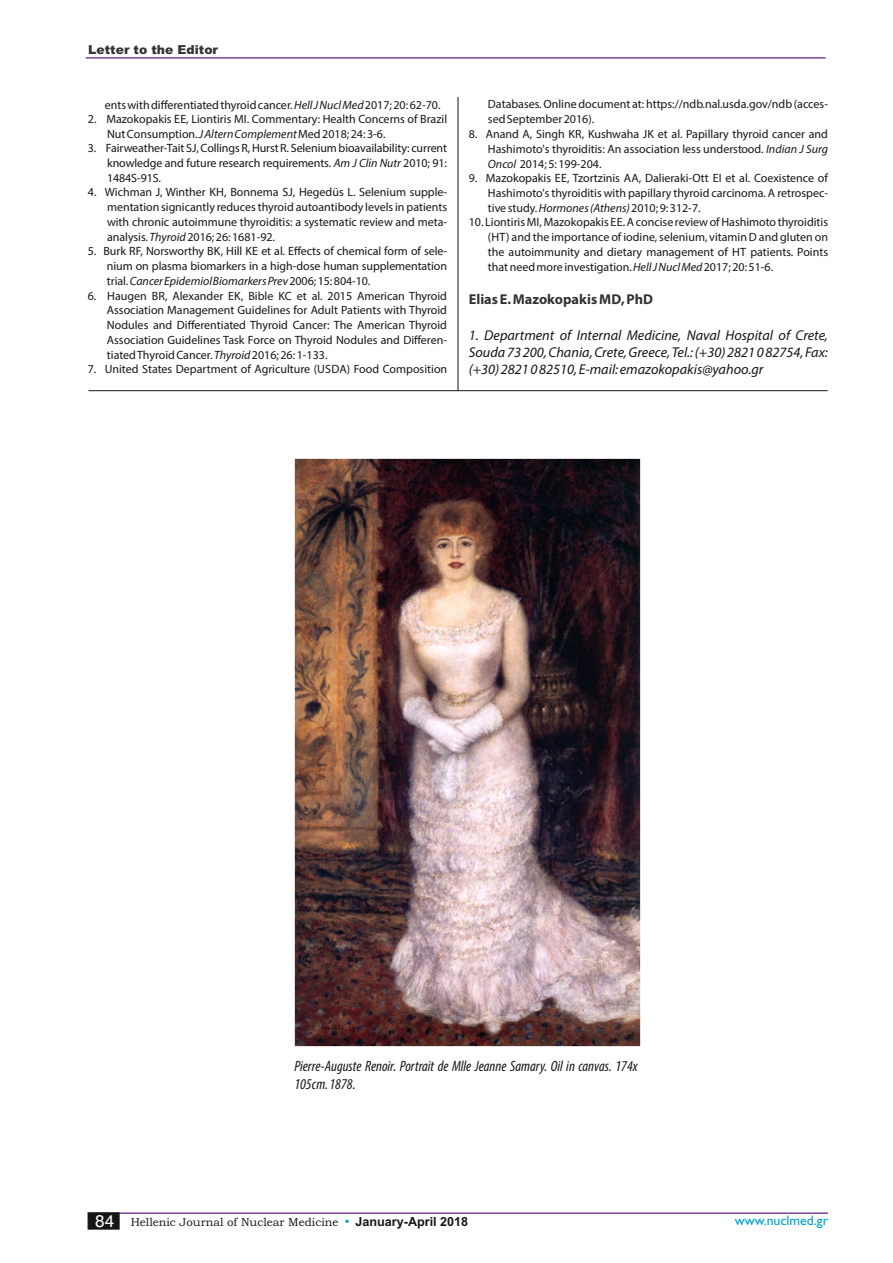
<style>
.page{position:relative;width:893px;height:1263px;background:#fff}
.page>*{position:absolute;margin:0;border:0;box-sizing:border-box;transform-origin:0 0}
.t1{font:italic condensed 15px/17.7px "Myriad Pro";color:#151616}
.t2{font:italic 14.25px/17.1px "Myriad Pro";color:#151616;text-align:justify}
.t3{font:700 14.25px "Myriad Pro";color:#313130}
.t4{font:13.8px "Gill Sans";color:#00a3d4}
.t5{font:900 12.3px "Arial";color:#333}
.t6{font:12px/14.9px "Myriad Pro";color:#151616;text-align:justify}
.t7{font:11.55px "Bookman Old Style";color:#151616}
.s1{font-style:italic}
.s2{font-family:"UB Helvetica";font-size:16.95px;color:#fff}
.s3{font-family:"Arial";font-weight:700;font-size:16.5px;color:#fff}
.s4{font-family:"Arial";font-size:13.5px;color:#00a3d4}
.s5{font-family:"Arial";font-weight:700;font-size:12.6px}
</style>
<div class="page">
<hr style="left:458px;top:97px;width:1px;height:294px;background:#151616">
<hr style="left:88px;top:390px;width:740px;height:1px;background:#151616">
<img style="left:294px;top:459px;width:346px;height:588px">
<hr style="left:88px;top:1212px;width:740px;height:2px;background:#50047f">
<svg style="left:87px;top:1212px;width:33px;height:18px"></svg>
<hr style="left:86px;top:57px;width:740px;height:1px;background:#50047f">
<p class="t5" style="left:88px;top:45px;width:131px">Letter to the Editor</p>
<p class="t6" style="left:105px;top:98px;width:337px">ents with differentiated thyroid cancer. <span class="s1">Hell J Nucl Med</span> 2017; 20: 62-70.</p>
<p class="t6" style="left:107px;top:112px;width:342px;text-indent:-19px">2. Mazokopakis EE, Liontiris MI. Commentary: Health Concerns of Brazil<br>Nut Consumption.<span class="s1">J Altern Complement</span>Med 2018; 24: 3-6.</p>
<p class="t6" style="left:107px;top:142px;width:342px;text-indent:-19px">3. Fairweather-Tait SJ, Collings R, Hurst R. Selenium bioavailability: current knowledge and future research requirements. <span class="s1">Am J Clin Nutr</span> 2010; 91:<br>1484S-91S.</p>
<p class="t6" style="left:107px;top:186px;width:342px;text-indent:-19px">4. Wichman J, Winther KH, Bonnema SJ, Hegedüs L. Selenium supple&shy;mentation signicantly reduces thyroid autoantibody levels in patients with chronic autoimmune thyroiditis: a systematic review and meta&shy;analysis. <span class="s1">Thyroid</span>2016;26:1681-92.</p>
<p class="t6" style="left:107px;top:245px;width:342px;text-indent:-19px">5. Burk RF, Norsworthy BK, Hill KE et al. Effects of chemical form of sele&shy;nium on plasma biomarkers in a high-dose human supplementation trial. <span class="s1">Cancer Epidemiol Biomarkers Prev</span> 2006;15:804-10.</p>
<p class="t6" style="left:107px;top:289px;width:342px;text-indent:-19px">6. Haugen BR, Alexander EK, Bible KC et al. 2015 American Thyroid Association Management Guidelines for Adult Patients with Thyroid Nodules and Differentiated Thyroid Cancer: The American Thyroid Association Guidelines Task Force on Thyroid Nodules and Differen&shy;tiated Thyroid Cancer. <span class="s1">Thyroid</span>2016; 26: 1-133.</p>
<p class="t6" style="left:88px;top:363px;width:361px">7. United States Department of Agriculture (USDA) Food Composition</p>
<p class="t6" style="left:488px;top:98px;width:342px">Databases. Online document at: https://ndb.nal.usda.gov/ndb (acces&shy;sed September 2016).</p>
<p class="t6" style="left:488px;top:127px;width:342px;text-indent:-19px">8. Anand A, Singh KR, Kushwaha JK et al. Papillary thyroid cancer and Hashimoto's thyroiditis: An association less understood. <span class="s1">Indian J Surg Oncol</span> 2014; 5: 199-204.</p>
<p class="t6" style="left:488px;top:171px;width:342px;text-indent:-19px">9. Mazokopakis EE, Tzortzinis AA, Dalieraki-Ott EI et al. Coexistence of Hashimoto's thyroiditis with papillary thyroid carcinoma. A retrospec&shy;tive study. <span class="s1">Hormones (Athens)</span> 2010; 9: 312-7.</p>
<p class="t6" style="left:488px;top:216px;width:342px;text-indent:-19px">10. Liontiris MI, Mazokopakis EE. A concise review of Hashimoto thyroiditis (HT) and the importance of iodine, selenium, vitamin D and gluten on the autoimmunity and dietary management of HT patients. Points that need more investigation. <span class="s1">Hell J Nucl Med</span> 2017; 20: 51-6.</p>
<p class="t3" style="left:469px;top:293px;width:186px">Elias E. Mazokopakis MD, PhD</p>
<p class="t2" style="left:469px;top:328px;width:361px">1. Department of Internal Medicine, Naval Hospital of Crete, Souda 73 200, Chania, Crete, Greece, Tel.: (+30) 2821 0 82754, Fax: (+30) 2821 0 82510, E-mail: emazokopakis@yahoo.gr</p>
<p class="t1" style="left:294px;top:1058px;width:345px">Pierre-Auguste Renoir. Portrait de Mlle Jeanne Samary. Oil in canvas. 174x<br>105cm. 1878.</p>
<p class="t7" style="left:95px;top:1218px;width:374px"><span class="s2">84</span><span class="s3">93</span> Hellenic Journal of Nuclear Medicine <span class="s4">•</span> <span class="s5">January-April 2018</span></p>
<p class="t4" style="left:735px;top:1215px;width:95px">www.nuclmed.gr</p>
</div>
